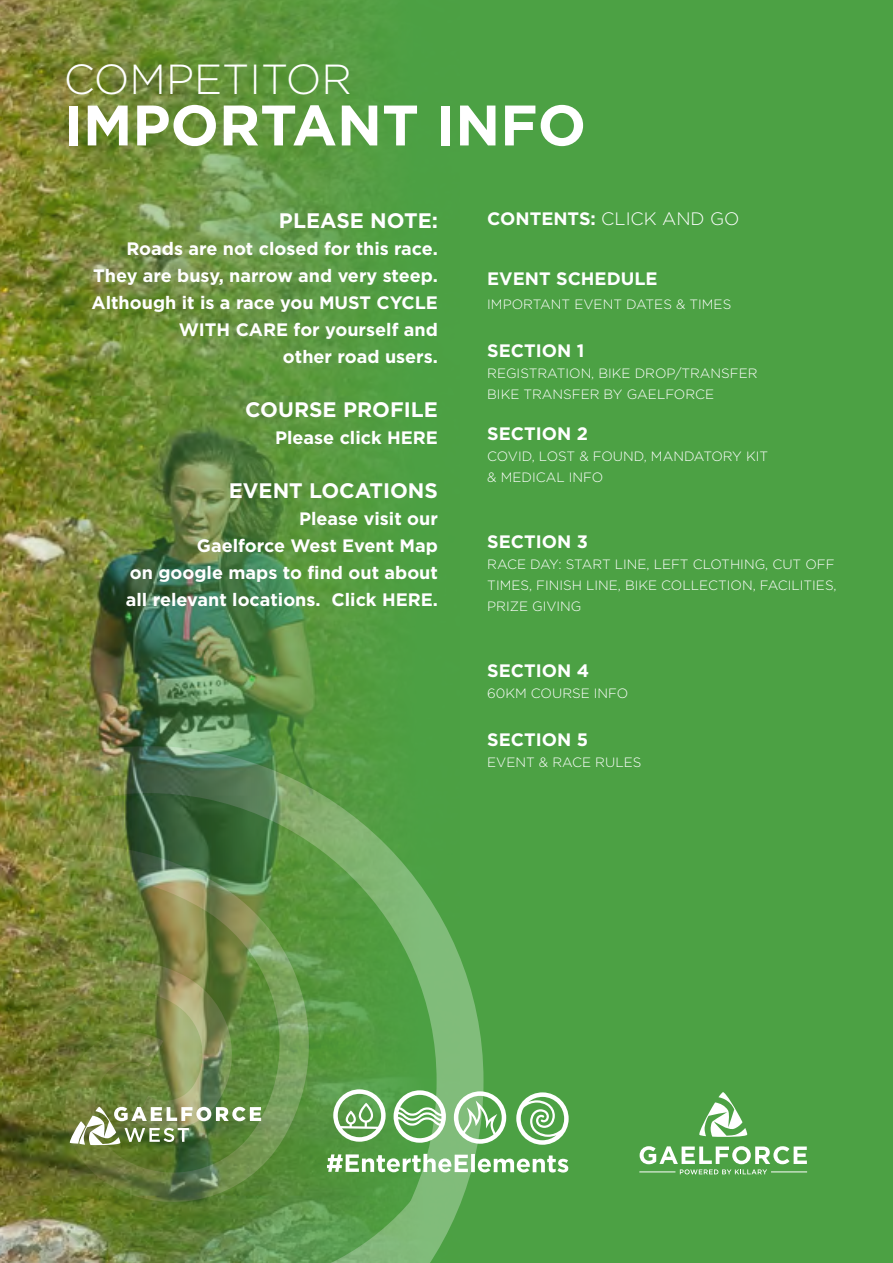
<style>
.page{position:relative;width:893px;height:1263px;background:#4ca144}
.page>*{position:absolute;margin:0;border:0;box-sizing:border-box;transform-origin:0 0}
.t1{font:700 57px "Gotham";color:#fff}
.t2{font:300 42px "Gotham";color:#fff}
.t3{font:700 21px "Gotham";color:#fff}
.t4{font:700 18px/27px "Gotham";color:#fff;text-align:right}
.t5{font:300 18px "Gotham";color:#fff}
.t6{font:300 13.5px/21px "Gotham";color:#fff}
.s1{font-weight:700}
</style>
<div class="page">
<svg style="left:459px;top:956px;width:28px;height:251px"></svg>
<img style="left:0;top:0;width:459px;height:1263px">
<svg style="left:333px;top:1089px;width:53px;height:53px"></svg>
<svg style="left:393px;top:1090px;width:53px;height:53px"></svg>
<svg style="left:454px;top:1091px;width:52px;height:53px"></svg>
<svg style="left:516px;top:1092px;width:53px;height:53px"></svg>
<svg style="left:327px;top:1154px;width:141px;height:18px"></svg>
<svg style="left:471px;top:1154px;width:4px;height:18px"></svg>
<svg style="left:478px;top:1155px;width:90px;height:17px"></svg>
<img style="left:70px;top:1107px;width:191px;height:38px">
<svg style="left:640px;top:1146px;width:167px;height:28px"></svg>
<hr style="left:639px;top:1172px;width:36px;height:1px;background:#fff">
<hr style="left:771px;top:1172px;width:36px;height:1px;background:#fff">
<svg style="left:699px;top:1092px;width:48px;height:45px"></svg>
<h2 class="t2" style="left:64px;top:57px;width:290px">COMPETITOR</h2>
<h1 class="t1" style="left:64px;top:92px;width:524px">IMPORTANT INFO</h1>
<p class="t3" style="left:279px;top:208px;width:160px">PLEASE NOTE:</p>
<p class="t4" style="left:92px;top:234px;width:348px">Roads are not closed for this race.<br>They are busy, narrow and very steep.<br>Although it is a race you MUST CYCLE<br>WITH CARE for yourself and<br>other road users.</p>
<p class="t3" style="left:245px;top:397px;width:194px">COURSE PROFILE</p>
<p class="t4" style="left:275px;top:423px;width:164px">Please click HERE</p>
<p class="t3" style="left:229px;top:478px;width:211px">EVENT LOCATIONS</p>
<p class="t4" style="left:126px;top:504px;width:314px">Please visit our<br>Gaelforce West Event Map<br>on google maps to find out about all relevant locations. Click HERE.</p>
<p class="t5" style="left:487px;top:209px;width:254px"><span class="s1">CONTENTS:</span> CLICK AND GO</p>
<p class="t4" style="left:487px;top:265px;width:172px">EVENT SCHEDULE</p>
<p class="t6" style="left:487px;top:294px;width:246px">IMPORTANT EVENT DATES &amp; TIMES</p>
<p class="t4" style="left:487px;top:337px;width:99px">SECTION 1</p>
<p class="t6" style="left:487px;top:363px;width:272px">REGISTRATION, BIKE DROP/TRANSFER<br>BIKE TRANSFER BY GAELFORCE</p>
<p class="t4" style="left:487px;top:419px;width:102px">SECTION 2</p>
<p class="t6" style="left:487px;top:445px;width:282px">COVID, LOST &amp; FOUND, MANDATORY KIT &amp; MEDICAL INFO</p>
<p class="t4" style="left:487px;top:527px;width:102px">SECTION 3</p>
<p class="t6" style="left:487px;top:553px;width:351px">RACE DAY: START LINE, LEFT CLOTHING, CUT OFF<br>TIMES, FINISH LINE, BIKE COLLECTION, FACILITIES,<br>PRIZE GIVING</p>
<p class="t4" style="left:487px;top:656px;width:103px">SECTION 4</p>
<p class="t6" style="left:487px;top:682px;width:143px">60KM COURSE INFO</p>
<p class="t4" style="left:487px;top:725px;width:102px">SECTION 5</p>
<p class="t6" style="left:487px;top:751px;width:156px">EVENT &amp; RACE RULES</p>
</div>
